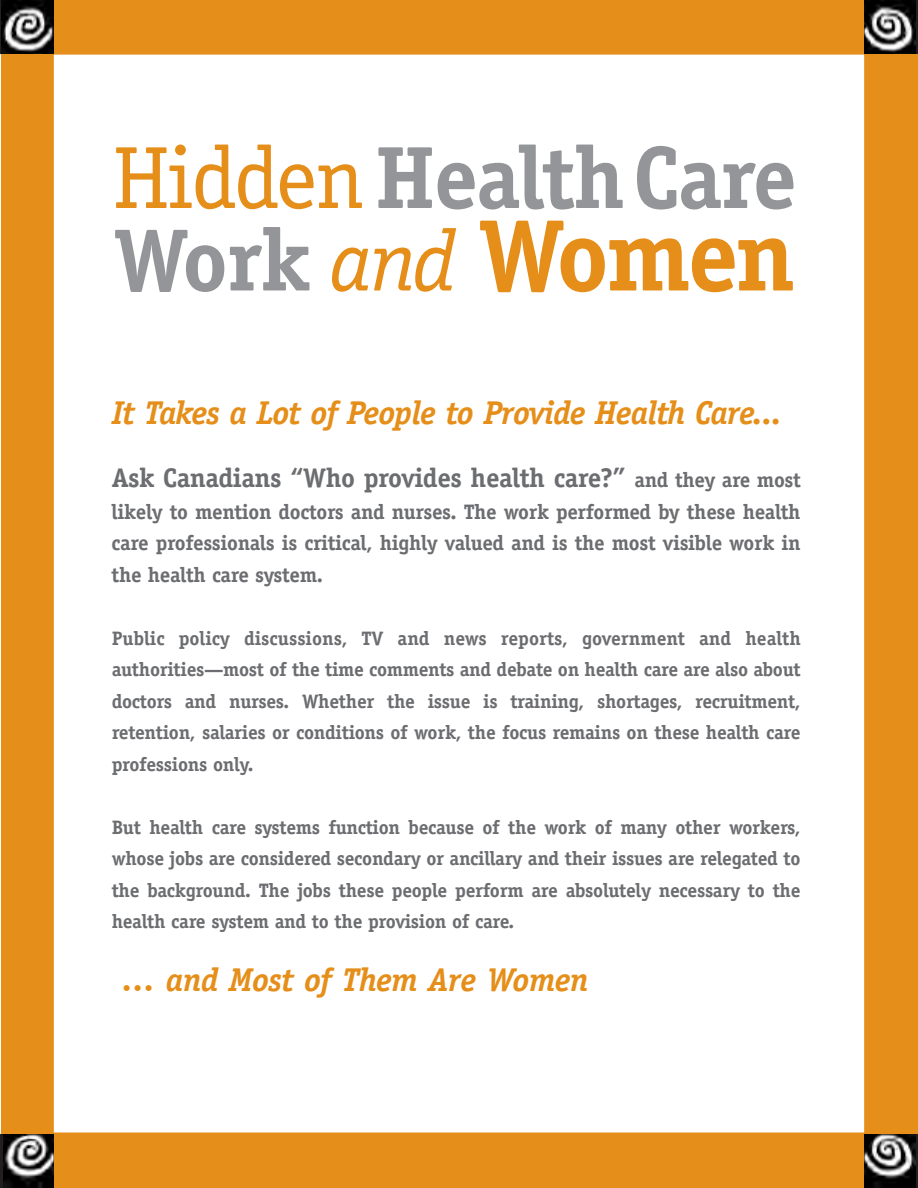
<style>
.page{position:relative;width:918px;height:1188px;background:#fff}
.page>*{position:absolute;margin:0;border:0;box-sizing:border-box;transform-origin:0 0}
.t1{font:700 102px "Officina Serif";letter-spacing:-.035em;color:#e58e19}
.t2{font:700 88.5px "Officina Serif";letter-spacing:-.02em;color:#939598}
.t3{font:italic 700 33px "Officina Serif";letter-spacing:-.03em;color:#e58e19}
.t4{font:700 27px "Officina Serif";letter-spacing:-.015em;color:#6c6d70}
.t5{font:700 21px/31.5px "Officina Serif";letter-spacing:-.015em;color:#6c6d70;text-align:justify}
.t6{font:700 19.5px/31.5px "Officina Serif";letter-spacing:-.015em;color:#6c6d70;text-align:justify}
.s1{font-weight:400;color:#e58e19}
.s2{font-size:88.5px;color:#939598}
.s3{font-weight:400;font-style:italic;font-size:87px}
.s4{font-size:21px}
</style>
<div class="page">
<div style="left:1px;top:0;width:917px;height:1188px;background:#e58e19"></div>
<div style="left:53px;top:54px;width:812px;height:1079px;background:#fff"></div>
<svg style="left:0;top:0;width:2px;height:54px"></svg>
<img style="left:2px;top:0;width:52px;height:54px">
<div style="left:864px;top:0;width:54px;height:54px;background:linear-gradient(to bottom,#231f20,#231f20)"></div>
<img style="left:864px;top:0;width:51px;height:54px">
<div style="left:0;top:1134px;width:54px;height:54px;background:#231f20"></div>
<img style="left:3px;top:1134px;width:51px;height:54px">
<div style="left:864px;top:1134px;width:54px;height:54px;background:linear-gradient(to bottom,#231f20,#231f20)"></div>
<img style="left:864px;top:1134px;width:51px;height:54px">
<h2 class="t2" style="left:113px;top:145px;width:685px"><span class="s1">Hidden</span>HealthCare</h2>
<h1 class="t1" style="left:114px;top:217px;width:683px"><span class="s2">Work</span> <span class="s3">and</span> Women</h1>
<h3 class="t3" style="left:112px;top:400px;width:672px">It Takes a Lot of People to Provide Health Care...</h3>
<h3 class="t4" style="left:112px;top:468px;width:691px">Ask Canadians “Who provides health care?” <span class="s4">and they are most</span></h3>
<p class="t5" style="left:112px;top:497px;width:691px">likely to mention doctors and nurses. The work performed by these health care professionals is critical, highly valued and is the most visible work in the health care system.</p>
<p class="t6" style="left:112px;top:624px;width:691px">Public policy discussions, TV and news reports, government and health authorities—most of the time comments and debate on health care are also about doctors and nurses. Whether the issue is training, shortages, recruitment, retention, salaries or conditions of work, the focus remains on these health care professions only.</p>
<p class="t6" style="left:112px;top:813px;width:691px">But health care systems function because of the work of many other workers, whose jobs are considered secondary or ancillary and their issues are relegated to the background. The jobs these people perform are absolutely necessary to the health care system and to the provision of care.</p>
<h3 class="t3" style="left:123px;top:967px;width:467px">… and Most of Them Are Women</h3>
</div>
